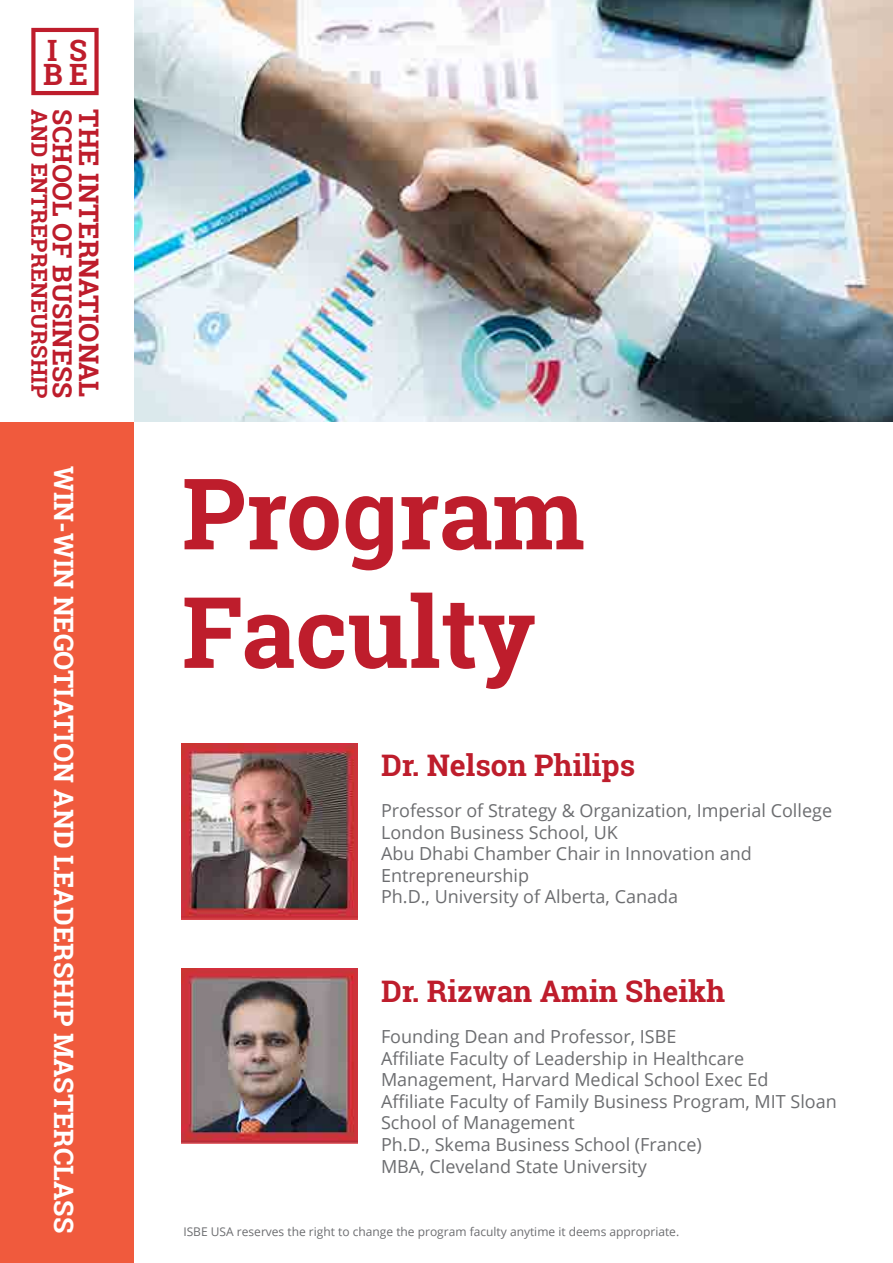
<style>
.page{position:relative;width:893px;height:1263px;background:#fff}
.page>*{position:absolute;margin:0;border:0;box-sizing:border-box;transform-origin:0 0}
.t1{font:700 98.85px/118.5px "Roboto Slab";color:#be1d2c}
.t2{font:700 30px "Roboto Slab";color:#be1d2c}
.t3{font:700 29.7px "Roboto Slab";color:#be1d2c}
.t4{font:700 27.3px "Roboto Slab";color:#be1d2c}
.t5{font:700 27px "Roboto Slab";color:#fff}
.t6{font:700 26.55px "Roboto Slab";color:#be1d2c}
.t7{font:700 22.05px "Roboto Slab";color:#be1d2c}
.t8{font:18px/21.6px "Open Sans";color:#6c6d70}
.t9{font:12px "Open Sans";color:#6c6d70}
</style>
<div class="page">
<img style="left:134px;top:0;width:759px;height:421px">
<div style="left:0;top:421px;width:134px;height:842px;background:#f05a3d"></div>
<svg style="left:31px;top:28px;width:68px;height:67px"></svg>
<img style="left:182px;top:744px;width:175px;height:175px">
<img style="left:182px;top:968px;width:175px;height:176px">
<h3 class="t3" style="left:47px;top:30px;width:42px">I S</h3>
<h3 class="t3" style="left:43px;top:54px;width:47px">BE</h3>
<p class="t7" style="left:55px;top:109px;width:290px;rotate:90deg">AND ENTREPRENEURSHIP</p>
<h3 class="t6" style="left:81px;top:109px;width:290px;rotate:90deg">SCHOOL OF BUSINESS</h3>
<h3 class="t4" style="left:108px;top:109px;width:289px;rotate:90deg">THE INTERNATIONAL</h3>
<h3 class="t5" style="left:82px;top:466px;width:769px;rotate:90deg">WIN-WIN NEGOTIATION AND LEADERSHIP MASTERCLASS</h3>
<h1 class="t1" style="left:182px;top:453px;width:405px">Program<br>Faculty</h1>
<h2 class="t2" style="left:381px;top:745px;width:256px">Dr. Nelson Philips</h2>
<p class="t8" style="left:381px;top:799px;width:453px">Professor of Strategy &amp; Organization, Imperial College London Business School, UK<br>Abu Dhabi Chamber Chair in Innovation and Entrepreneurship<br>Ph.D., University of Alberta, Canada</p>
<h2 class="t2" style="left:381px;top:971px;width:346px">Dr. Rizwan Amin Sheikh</h2>
<p class="t8" style="left:381px;top:1025px;width:457px">Founding Dean and Professor, ISBE<br>Affiliate Faculty of Leadership in Healthcare Management, Harvard Medical School Exec Ed<br>Affiliate Faculty of Family Business Program, MIT Sloan School of Management<br>Ph.D., Skema Business School (France)<br>MBA, Cleveland State University</p>
<p class="t9" style="left:183px;top:1224px;width:497px">ISBE USA reserves the right to change the program faculty anytime it deems appropriate.</p>
</div>
